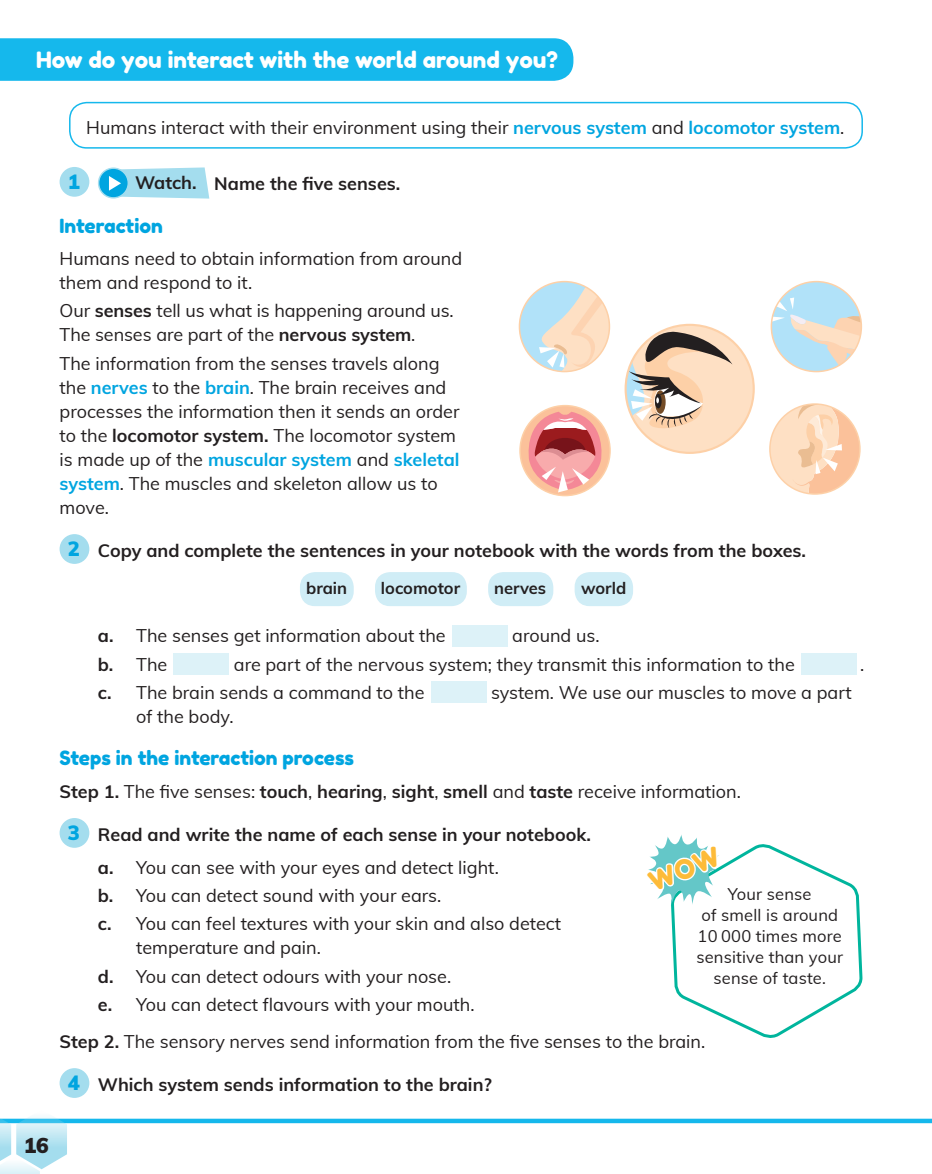
<style>
.page{position:relative;width:932px;height:1174px;background:#fff}
.page>*{position:absolute;margin:0;border:0;box-sizing:border-box;transform-origin:0 0}
._05_EPIGRAFE{font:22.5px "Fredoka One";color:#fff}
.t1{font:900 21px "Muli";color:#231f20}
.t2{font:900 20.1px "Muli";color:#00a5e0}
._05_SUBEPÍGRAFES_cb{font:19.5px "Fredoka One";color:#00a5e0}
._02_ACTIVIDADES_FINA{font:18px/24px "Muli";color:#231f20}
._05_DESTACADO{font:18px/24px "Muli";color:#231f20}
._02-ACTIVIDADES{font:700 18px "Muli";color:#231f20}
._05_TEXTO_WOW{font:16.5px/21px "Muli";letter-spacing:.01em;color:#231f20;text-align:center}
._03_CAJA_INDEPENDIEN{font:700 16.5px "Muli";color:#231f20}
.s1{font-weight:700;color:#00a5e0}
.s2{font-weight:700}
</style>
<div class="page">
<div style="left:0;top:1118px;width:931px;height:5px;background:#15b8ec"></div>
<svg style="left:0;top:1116px;width:67px;height:58px"></svg>
<div style="left:0;top:38px;width:573px;height:43px;background:#15b8ec"></div>
<div style="left:60px;top:167px;width:29px;height:30px;background:#a4ddee;border-radius:50%"></div>
<svg style="left:99px;top:168px;width:29px;height:30px"></svg>
<div style="left:98px;top:167px;width:31px;height:32px;border:1px solid #a4ddee;border-radius:50%"></div>
<svg style="left:109px;top:167px;width:100px;height:32px;background:#9ddbee"></svg>
<div style="left:60px;top:534px;width:29px;height:30px;background:#a4ddee;border-radius:50%"></div>
<div style="left:452px;top:625px;width:55px;height:21px;background:#ddf2f8"></div>
<div style="left:174px;top:653px;width:55px;height:21px;background:#ddf2f8"></div>
<div style="left:801px;top:653px;width:55px;height:21px;background:#ddf2f8"></div>
<div style="left:431px;top:681px;width:55px;height:21px;background:#ddf2f8"></div>
<div style="left:60px;top:818px;width:29px;height:29px;background:#a4ddee;border-radius:50%"></div>
<div style="left:60px;top:1068px;width:29px;height:30px;background:#a4ddee;border-radius:50%"></div>
<div style="left:300px;top:572px;width:53px;height:34px;background:#d0edf6;border-radius:15px"></div>
<div style="left:375px;top:572px;width:91px;height:34px;background:#d0edf6;border-radius:15px"></div>
<div style="left:488px;top:572px;width:65px;height:34px;background:#d0edf6;border-radius:15px"></div>
<div style="left:574px;top:572px;width:59px;height:34px;background:#d0edf6;border-radius:15px"></div>
<div style="left:69px;top:102px;width:793px;height:47px;border:2px solid #15b8ec;border-radius:17px"></div>
<svg style="left:769px;top:404px;width:90px;height:90px"></svg>
<div style="left:771px;top:282px;width:90px;height:89px;background:#b1e2f9;border-radius:50%"></div>
<svg style="left:773px;top:297px;width:88px;height:69px"></svg>
<div style="left:770px;top:281px;width:91px;height:91px;border:2px solid #fdd0a7;border-radius:50%"></div>
<div style="left:519px;top:282px;width:90px;height:89px;background:#b1e2f9;border-radius:50%"></div>
<svg style="left:538px;top:282px;width:71px;height:89px"></svg>
<div style="left:518px;top:281px;width:92px;height:91px;border:2px solid #fdd0a7;border-radius:50%"></div>
<div style="left:520px;top:405px;width:90px;height:90px;background:#fbc19a;border-radius:50%"></div>
<div style="left:519px;top:405px;width:91px;height:91px;border:2px solid #fdd0a7;border-radius:50%"></div>
<svg style="left:522px;top:412px;width:85px;height:80px"></svg>
<svg style="left:625px;top:325px;width:128px;height:128px"></svg>
<svg style="left:648px;top:835px;width:213px;height:203px"></svg>
<p class="_05_EPIGRAFE" style="left:36px;top:46px;width:523px">How do you interact with the world around you?</p>
<p class="_05_DESTACADO" style="left:86px;top:115px;width:759px">Humans interact with their environment using their <span class="s1">nervous system</span> and <span class="s1">locomotor system</span>.</p>
<p class="t2" style="left:68px;top:167px;width:14px">1</p>
<p class="_02-ACTIVIDADES" style="left:135px;top:169px;width:63px">Watch.</p>
<p class="_02-ACTIVIDADES" style="left:214px;top:171px;width:187px">Name the five senses.</p>
<p class="_05_SUBEPÍGRAFES_cb" style="left:60px;top:213px;width:105px">Interaction</p>
<p class="_02_ACTIVIDADES_FINA" style="left:60px;top:246px;width:404px">Humans need to obtain information from around them and respond to it.</p>
<p class="_02_ACTIVIDADES_FINA" style="left:60px;top:298px;width:395px">Our <span class="s2">senses</span> tell us what is happening around us.<br>The senses are part of the <span class="s2">nervous system</span>.</p>
<p class="_05_DESTACADO" style="left:60px;top:350px;width:401px">The information from the senses travels along the <span class="s1">nerves</span> to the <span class="s1">brain</span>. The brain receives and processes the information then it sends an order to the <span class="s2">locomotor system.</span> The locomotor system is made up of the <span class="s1">muscular system</span> and <span class="s1">skeletal system</span>. The muscles and skeleton allow us to move.</p>
<p class="t2" style="left:68px;top:534px;width:14px">2</p>
<p class="_02-ACTIVIDADES" style="left:98px;top:538px;width:709px">Copy and complete the sentences in your notebook with the words from the boxes.</p>
<p class="_03_CAJA_INDEPENDIEN" style="left:306px;top:576px;width:43px">brain</p>
<p class="_03_CAJA_INDEPENDIEN" style="left:381px;top:576px;width:81px">locomotor</p>
<p class="_03_CAJA_INDEPENDIEN" style="left:494px;top:576px;width:54px">nerves</p>
<p class="_03_CAJA_INDEPENDIEN" style="left:581px;top:576px;width:47px">world</p>
<p class="_02_ACTIVIDADES_FINA" style="left:98px;top:623px;width:349px"><span class="s2">a.</span> The senses get information about the</p>
<p class="_02_ACTIVIDADES_FINA" style="left:512px;top:623px;width:89px">around us.</p>
<p class="_02_ACTIVIDADES_FINA" style="left:98px;top:651px;width:71px"><span class="s2">b.</span> The</p>
<p class="_02_ACTIVIDADES_FINA" style="left:234px;top:651px;width:562px">are part of the nervous system; they transmit this information to the</p>
<p class="_02_ACTIVIDADES_FINA" style="left:859px;top:651px;width:6px">.</p>
<p class="_02_ACTIVIDADES_FINA" style="left:98px;top:679px;width:328px"><span class="s2">c.</span> The brain sends a command to the</p>
<p class="_02_ACTIVIDADES_FINA" style="left:491px;top:679px;width:362px">system. We use our muscles to move a part</p>
<p class="_02_ACTIVIDADES_FINA" style="left:136px;top:703px;width:99px">of the body.</p>
<p class="_05_SUBEPÍGRAFES_cb" style="left:60px;top:746px;width:296px">Steps in the interaction process</p>
<p class="_02_ACTIVIDADES_FINA" style="left:60px;top:778px;width:682px"><span class="s2">Step 1.</span> The five senses: <span class="s2">touch</span>, <span class="s2">hearing</span>, <span class="s2">sight</span>, <span class="s2">smell</span> and <span class="s2">taste</span> receive information.</p>
<p class="t2" style="left:68px;top:817px;width:14px">3</p>
<p class="_02-ACTIVIDADES" style="left:98px;top:821px;width:494px">Read and write the name of each sense in your notebook.</p>
<p class="_02_ACTIVIDADES_FINA" style="left:98px;top:854px;width:402px"><span class="s2">a.</span> You can see with your eyes and detect light.</p>
<p class="_02_ACTIVIDADES_FINA" style="left:98px;top:882px;width:345px"><span class="s2">b.</span> You can detect sound with your ears.</p>
<p class="_02_ACTIVIDADES_FINA" style="left:136px;top:911px;width:426px;text-indent:-38px"><span class="s2">c.</span> You can feel textures with your skin and also detect temperature and pain.</p>
<p class="_02_ACTIVIDADES_FINA" style="left:98px;top:963px;width:355px"><span class="s2">d.</span> You can detect odours with your nose.</p>
<p class="_02_ACTIVIDADES_FINA" style="left:98px;top:991px;width:378px"><span class="s2">e.</span> You can detect flavours with your mouth.</p>
<p class="_02_ACTIVIDADES_FINA" style="left:60px;top:1028px;width:647px"><span class="s2">Step 2.</span> The sensory nerves send information from the five senses to the brain.</p>
<p class="t2" style="left:68px;top:1067px;width:14px">4</p>
<p class="_02-ACTIVIDADES" style="left:98px;top:1071px;width:395px">Which system sends information to the brain?</p>
<p class="_05_TEXTO_WOW" style="left:696px;top:883px;width:148px">Your sense<br>of smell is around<br>10 000 times more sensitive than your sense of taste.</p>
<p class="t1" style="left:24px;top:1129px;width:27px">16</p>
</div>
